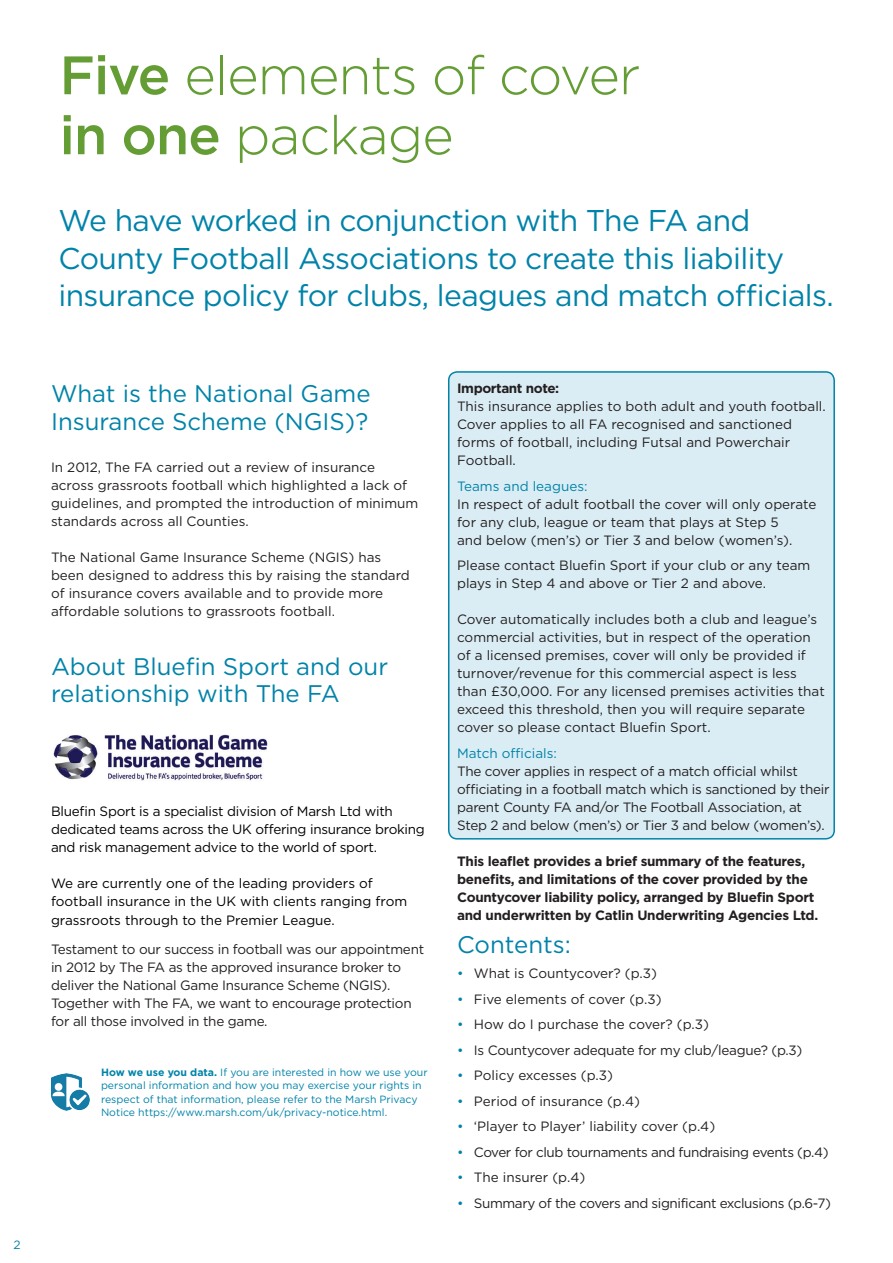
<style>
.page{position:relative;width:893px;height:1263px;background:#fff}
.page>*{position:absolute;margin:0;border:0;box-sizing:border-box;transform-origin:0 0}
.t1{font:300 54px "Gotham";letter-spacing:-.02em;color:#639d34}
.t2{font:30px/37.5px "Gotham";letter-spacing:-.02em;color:#0083a9}
.t3{font:24px/27px "Gotham";color:#0083a9}
.t4{font:13.5px/18px "Gotham";color:#231f20}
.t5{font:13.5px/18px "Gotham";letter-spacing:-.02em;color:#231f20}
.t6{font:700 13.5px/18px "Gotham";letter-spacing:-.02em;color:#231f20}
.t7{font:13.5px/18px "Gotham";letter-spacing:-.02em;color:#000}
.t8{font:13.5px/18px "Gotham";color:#000}
.t9{font:13.5px "Gotham";letter-spacing:-.03em;color:#231f20}
.t10{font:13.5px "Gotham";color:#0083a9}
.t11{font:12px "Gotham";color:#0083a9}
.t12{font:10.5px/13.5px "Gotham";color:#0083a9}
.s1{font-weight:500}
.s2{font-weight:700}
.s3{color:#0083a9}
</style>
<div class="page">
<div style="left:449px;top:372px;width:385px;height:467px;background:#dbedf4;border-radius:9px"></div>
<div style="left:448px;top:371px;width:387px;height:468px;border:2px solid #0083a9;border-radius:9px"></div>
<img style="left:53px;top:734px;width:215px;height:47px">
<img style="left:51px;top:1073px;width:39px;height:37px">
<p class="t11" style="left:14px;top:1237px;width:9px">2</p>
<p class="t1" style="left:60px;top:41px;width:582px"><span class="s1">Five</span> elements of cover</p>
<p class="t1" style="left:60px;top:101px;width:396px"><span class="s1">in one</span> package</p>
<p class="t2" style="left:58px;top:201px;width:693px">We have worked in conjunction with The FA and</p>
<p class="t2" style="left:58px;top:238px;width:777px">County Football Associations to create this liability insurance policy for clubs, leagues and match officials.</p>
<p class="t3" style="left:51px;top:379px;width:321px">What is the National Game</p>
<p class="t3" style="left:51px;top:408px;width:319px">Insurance Scheme (NGIS)?</p>
<p class="t4" style="left:51px;top:458px;width:369px">In 2012, The FA carried out a review of insurance across grassroots football which highlighted a lack of guidelines, and prompted the introduction of minimum standards across all Counties.</p>
<p class="t4" style="left:51px;top:548px;width:360px">The National Game Insurance Scheme (NGIS) has been designed to address this by raising the standard of insurance covers available and to provide more affordable solutions to grassroots football.</p>
<p class="t3" style="left:51px;top:652px;width:339px">About Bluefin Sport and our relationship with The FA</p>
<p class="t7" style="left:51px;top:802px;width:375px">Bluefin Sport is a specialist division of Marsh Ltd with dedicated teams across the UK offering insurance broking and risk management advice to the world of sport.</p>
<p class="t8" style="left:51px;top:874px;width:358px">We are currently one of the leading providers of football insurance in the UK with clients ranging from</p>
<p class="t8" style="left:51px;top:911px;width:285px">grassroots through to the Premier League.</p>
<p class="t5" style="left:51px;top:940px;width:375px">Testament to our success in football was our appointment in 2012 by The FA as the approved insurance broker to deliver the National Game Insurance Scheme (NGIS).<br>Together with The FA, we want to encourage protection for all those involved in the game.</p>
<p class="t12" style="left:101px;top:1065px;width:328px"><span class="s2">How we use you data.</span> If you are interested in how we use your personal information and how you may exercise your rights in respect of that information, please refer to the Marsh Privacy Notice https://www.marsh.com/uk/privacy-notice.html.</p>
<p class="t6" style="left:457px;top:379px;width:104px">Important note:</p>
<p class="t4" style="left:457px;top:397px;width:370px">This insurance applies to both adult and youth football.</p>
<p class="t4" style="left:457px;top:415px;width:336px">Cover applies to all FA recognised and sanctioned forms of football, including Futsal and Powerchair<br>Football.</p>
<p class="t10" style="left:457px;top:477px;width:132px">Teams and leagues:</p>
<p class="t4" style="left:457px;top:495px;width:361px">In respect of adult football the cover will only operate</p>
<p class="t4" style="left:457px;top:513px;width:323px">for any club, league or team that plays at Step 5</p>
<p class="t4" style="left:457px;top:531px;width:337px">and below (men’s) or Tier 3 and below (women’s).</p>
<p class="t4" style="left:457px;top:556px;width:355px">Please contact Bluefin Sport if your club or any team plays in Step 4 and above or Tier 2 and above.</p>
<p class="t4" style="left:457px;top:610px;width:369px">Cover automatically includes both a club and league’s commercial activities, but in respect of the operation of a licensed premises, cover will only be provided if turnover/revenue for this commercial aspect is less than £30,000. For any licensed premises activities that exceed this threshold, then you will require separate cover so please contact Bluefin Sport.</p>
<p class="t10" style="left:457px;top:744px;width:101px">Match officials:</p>
<p class="t5" style="left:457px;top:762px;width:374px">The cover applies in respect of a match official whilst officiating in a football match which is sanctioned by their parent County FA and/or The Football Association, at Step 2 and below (men’s) or Tier 3 and below (women’s).</p>
<p class="t6" style="left:457px;top:852px;width:363px">This leaflet provides a brief summary of the features, benefits, and limitations of the cover provided by the Countycover liability policy, arranged by Bluefin Sport and underwritten by Catlin Underwriting Agencies Ltd.</p>
<p class="t3" style="left:457px;top:930px;width:115px">Contents:</p>
<p class="t4" style="left:457px;top:964px;width:201px"><span class="s3">•</span> What is Countycover? (p.3)</p>
<p class="t4" style="left:457px;top:990px;width:206px"><span class="s3">•</span> Five elements of cover (p.3)</p>
<p class="t4" style="left:457px;top:1015px;width:253px"><span class="s3">•</span> How do I purchase the cover? (p.3)</p>
<p class="t5" style="left:457px;top:1041px;width:347px"><span class="s3">•</span> Is Countycover adequate for my club/league? (p.3)</p>
<p class="t4" style="left:457px;top:1066px;width:157px"><span class="s3">•</span> Policy excesses (p.3)</p>
<p class="t4" style="left:457px;top:1092px;width:184px"><span class="s3">•</span> Period of insurance (p.4)</p>
<p class="t4" style="left:457px;top:1117px;width:260px"><span class="s3">•</span> ‘Player to Player’ liability cover (p.4)</p>
<p class="t9" style="left:457px;top:1143px;width:373px"><span class="s3">•</span> Cover for club tournaments and fundraising events (p.4)</p>
<p class="t4" style="left:457px;top:1168px;width:130px"><span class="s3">•</span> The insurer (p.4)</p>
<p class="t9" style="left:457px;top:1194px;width:375px"><span class="s3">•</span> Summary of the covers and significant exclusions (p.6-7)</p>
</div>
